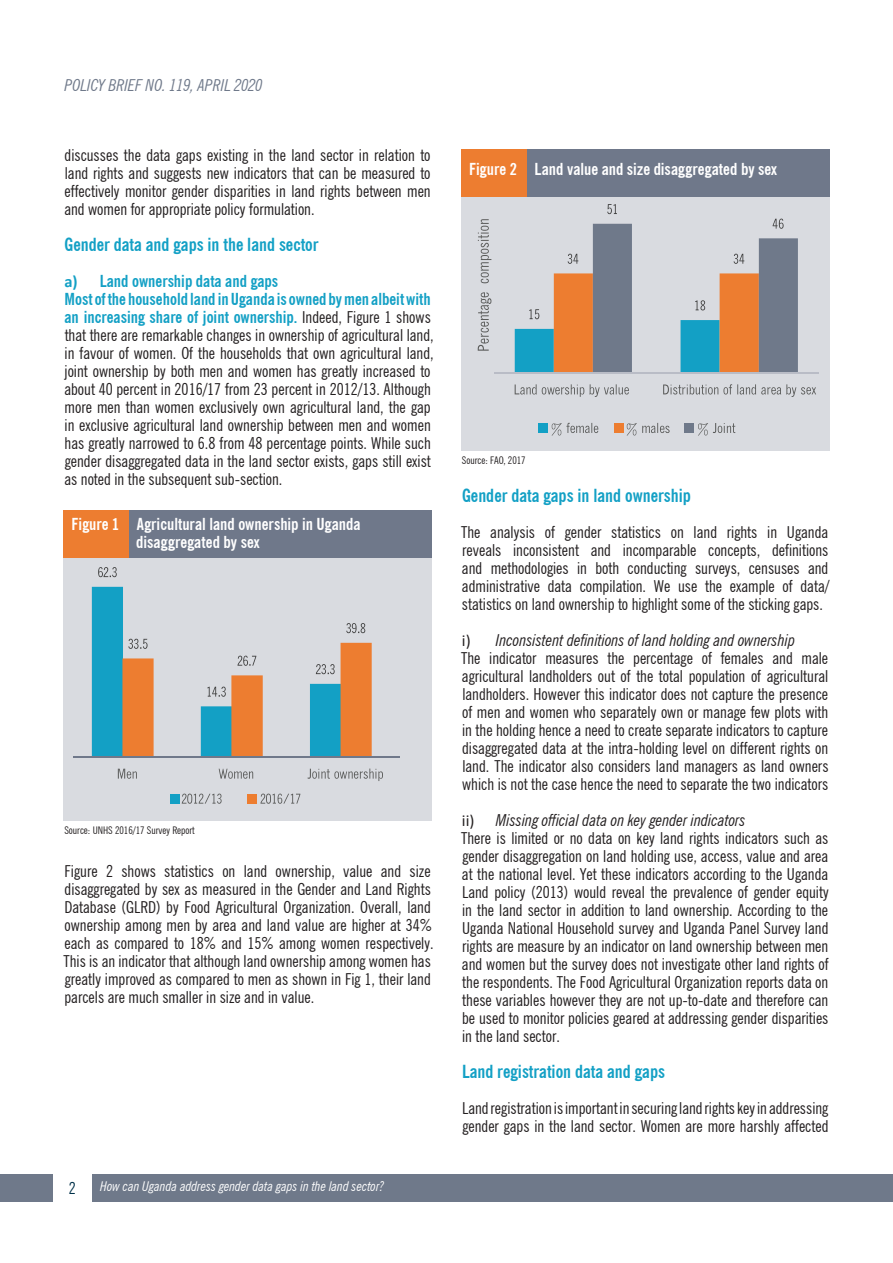
<style>
.page{position:relative;width:893px;height:1263px;background:#fff}
.page>*{position:absolute;margin:0;border:0;box-sizing:border-box;transform-origin:0 0}
.No_Spacing{font:700 condensed 18px "News Gothic BT";color:#13a0c5}
.List_Paragraph{font:condensed 16.5px/18px "News Gothic BT";color:#231f20;text-align:justify}
.Table{font:700 condensed 16.5px "News Gothic BT";color:#fff}
.List_Paragraph-2{font:italic condensed 16.5px "News Gothic BT";color:#231f20}
.t1{font:italic condensed 16.5px "News Gothic BT";color:#6f798a}
.List_Paragraph-3{font:700 condensed 16.5px "News Gothic BT";color:#13a0c5}
.t2{font:condensed 16.5px "News Gothic BT";color:#003149}
.t3{font:italic condensed 13.5px "News Gothic BT";color:#fff}
.t4{font:condensed 10.5px "News Gothic BT";color:#231f20}
.s1{font-family:"Calibri";font-stretch:normal}
.s2{font-weight:700;color:#13a0c5}
.s3{font-family:"Calibri";font-style:normal;font-stretch:normal}
</style>
<div class="page">
<div style="left:0;top:1175px;width:893px;height:27px;background:#6f798a"></div>
<div style="left:53px;top:1157px;width:38px;height:53px;background:#fff"></div>
<div style="left:63px;top:547px;width:369px;height:274px;background:#d9dbe0"></div>
<div style="left:63px;top:510px;width:369px;height:48px;background:#6f788a"></div>
<div style="left:63px;top:510px;width:66px;height:48px;background:#ed7d30"></div>
<hr style="left:73px;top:756px;width:327px;height:1px;background:#6f788a">
<svg style="left:98px;top:567px;width:19px;height:10px"></svg>
<svg style="left:92px;top:587px;width:280px;height:169px"></svg>
<svg style="left:118px;top:768px;width:265px;height:13px"></svg>
<div style="left:170px;top:794px;width:10px;height:10px;background:#13a0c5"></div>
<svg style="left:182px;top:794px;width:40px;height:10px"></svg>
<div style="left:247px;top:794px;width:10px;height:10px;background:#ed7d30"></div>
<svg style="left:260px;top:794px;width:40px;height:10px"></svg>
<div style="left:461px;top:185px;width:368px;height:266px;background:#d9dbe0"></div>
<div style="left:461px;top:149px;width:368px;height:47px;background:#6f788a"></div>
<div style="left:461px;top:149px;width:66px;height:47px;background:#ed7d30"></div>
<hr style="left:494px;top:372px;width:324px;height:1px;background:#b9bcc6">
<svg style="left:515px;top:204px;width:283px;height:168px"></svg>
<svg style="left:515px;top:384px;width:301px;height:13px"></svg>
<svg style="left:478px;top:219px;width:13px;height:132px"></svg>
<div style="left:538px;top:424px;width:10px;height:9px;background:#13a0c5"></div>
<svg style="left:551px;top:423px;width:47px;height:13px"></svg>
<div style="left:614px;top:424px;width:10px;height:9px;background:#ed7d30"></div>
<svg style="left:627px;top:423px;width:43px;height:13px"></svg>
<div style="left:684px;top:424px;width:10px;height:9px;background:#6f798a"></div>
<svg style="left:698px;top:423px;width:37px;height:13px"></svg>
<p class="t1" style="left:65px;top:75px;width:199px">POLICY BRIEF NO. 119, APRIL 2020</p>
<p class="List_Paragraph" style="left:64px;top:146px;width:368px">discusses the data gaps existing in the land sector in relation to land rights and suggests new indicators that can be measured to effectively monitor gender disparities in land rights between men and women for appropriate policy formulation.</p>
<p class="No_Spacing" style="left:65px;top:234px;width:256px">Gender data and gaps in the land sector</p>
<p class="List_Paragraph-3" style="left:64px;top:271px;width:215px"><span class="s1">a)</span> Land ownership data and gaps</p>
<p class="List_Paragraph" style="left:64px;top:290px;width:371px;text-align:left"><span class="s2">Most of the household land in Uganda is owned by men albeit with an increasing share of joint ownership.</span> Indeed, Figure 1 shows that there are remarkable changes in ownership of agricultural land, in favour of women. Of the households that own agricultural land, joint ownership by both men and women has greatly increased to about 40 percent in 2016/17 from 23 percent in 2012/13. Although more men than women exclusively own agricultural land, the gap in exclusive agricultural land ownership between men and women has greatly narrowed to 6.8 from 48 percentage points. While such gender disaggregated data in the land sector exists, gaps still exist as noted in the subsequent sub-section.</p>
<p class="Table" style="left:72px;top:514px;width:291px">Figure 1 Agricultural land ownership in Uganda</p>
<p class="Table" style="left:136px;top:532px;width:125px">disaggregated by sex</p>
<p class="t4" style="left:64px;top:824px;width:132px">Source: UNHS 2016/17 Survey Report</p>
<p class="List_Paragraph" style="left:64px;top:862px;width:372px;text-align:left">Figure 2 shows statistics on land ownership, value and size disaggregated by sex as measured in the Gender and Land Rights Database (GLRD) by Food Agricultural Organization. Overall, land ownership among men by area and land value are higher at 34% each as compared to 18% and 15% among women respectively.<br>This is an indicator that although land ownership among women has greatly improved as compared to men as shown in Fig 1, their land parcels are much smaller in size and in value.</p>
<p class="t2" style="left:69px;top:1178px;width:9px">2</p>
<p class="t3" style="left:100px;top:1177px;width:285px">How can Uganda address gender data gaps in the land sector?</p>
<p class="Table" style="left:469px;top:159px;width:309px">Figure 2 Land value and size disaggregated by sex</p>
<p class="t4" style="left:462px;top:454px;width:65px">Source: FAO, 2017</p>
<p class="No_Spacing" style="left:462px;top:484px;width:230px">Gender data gaps in land ownership</p>
<p class="List_Paragraph" style="left:461px;top:523px;width:370px">The analysis of gender statistics on land rights in Uganda reveals inconsistent and incomparable concepts, definitions and methodologies in both conducting surveys, censuses and administrative data compilation. We use the example of data/ statistics on land ownership to highlight some of the sticking gaps.</p>
<p class="List_Paragraph-2" style="left:462px;top:630px;width:335px"><span class="s3">i)</span> Inconsistent definitions of land holding and ownership</p>
<p class="List_Paragraph" style="left:461px;top:649px;width:369px">The indicator measures the percentage of females and male agricultural landholders out of the total population of agricultural landholders. However this indicator does not capture the presence of men and women who separately own or manage few plots with in the holding hence a need to create separate indicators to capture disaggregated data at the intra-holding level on different rights on land. The indicator also considers land managers as land owners which is not the case hence the need to separate the two indicators</p>
<p class="List_Paragraph-2" style="left:462px;top:810px;width:285px"><span class="s3">ii)</span> Missing official data on key gender indicators</p>
<p class="List_Paragraph" style="left:461px;top:829px;width:369px">There is limited or no data on key land rights indicators such as gender disaggregation on land holding use, access, value and area at the national level. Yet these indicators according to the Uganda Land policy (2013) would reveal the prevalence of gender equity in the land sector in addition to land ownership. According to the Uganda National Household survey and Uganda Panel Survey land rights are measure by an indicator on land ownership between men and women but the survey does not investigate other land rights of the respondents. The Food Agricultural Organization reports data on these variables however they are not up-to-date and therefore can be used to monitor policies geared at addressing gender disparities in the land sector.</p>
<p class="No_Spacing" style="left:462px;top:1060px;width:204px">Land registration data and gaps</p>
<p class="List_Paragraph" style="left:462px;top:1099px;width:368px">Land registration is important in securing land rights key in addressing gender gaps in the land sector. Women are more harshly affected</p>
</div>
